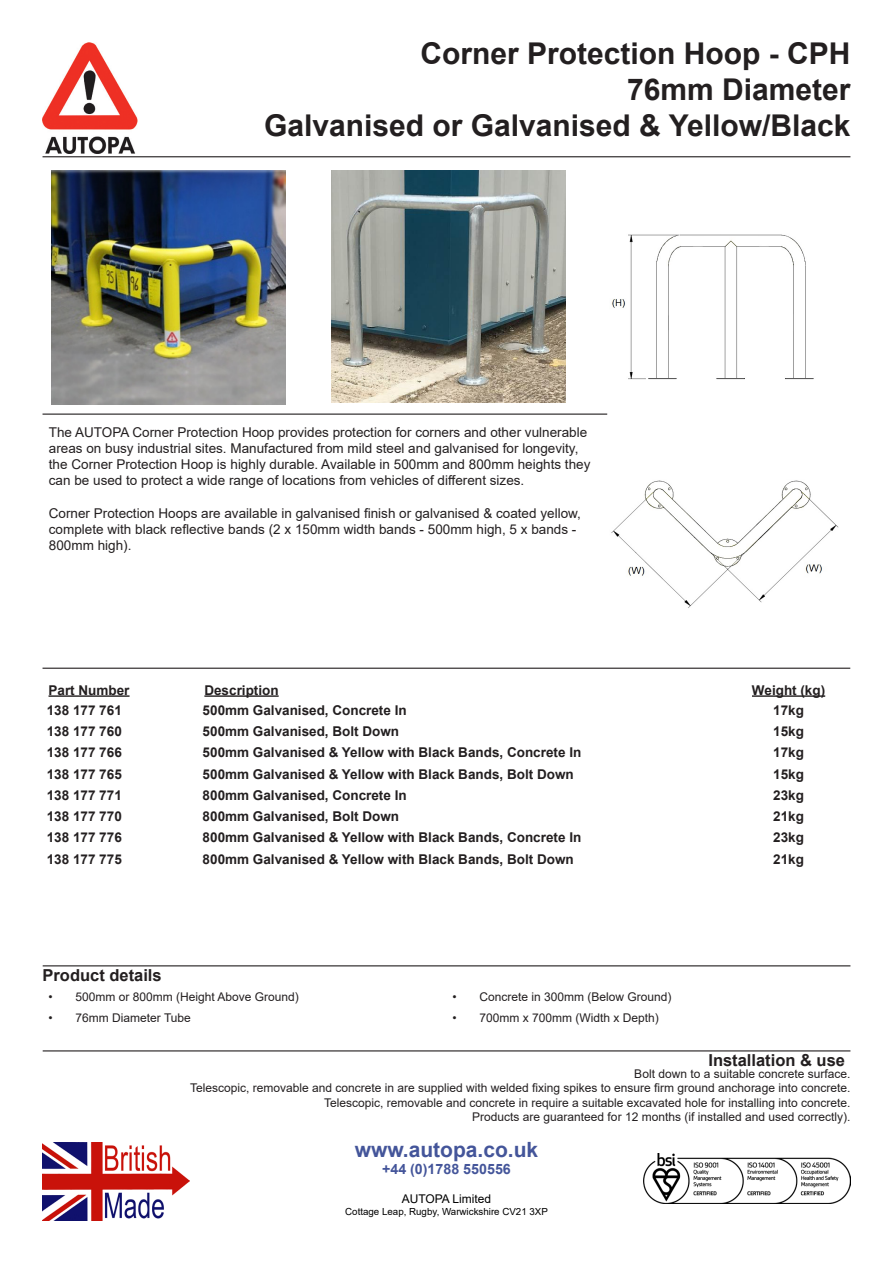
<style>
.page{position:relative;width:893px;height:1263px;background:#fff}
.page>*{position:absolute;margin:0;border:0;box-sizing:border-box;transform-origin:0 0}
.t1{font:700 30px "Arial";color:#231f20}
.t2{font:700 21px "Arial";color:#44559a}
.t3{font:700 16.5px "Arial";color:#231f20}
.t4{font:700 14.25px "Arial";color:#44559a}
.t5{font:13.5px/16.2px "Arial";color:#231f20}
.t6{font:700 13.5px "Arial";color:#231f20}
.t7{font:12px "Arial";color:#231f20}
.t8{font:12px "Arial";color:#000}
.t9{font:9.75px "Arial";color:#000}
</style>
<div class="page">
<img style="left:644px;top:1154px;width:206px;height:49px">
<img style="left:43px;top:1143px;width:147px;height:77px">
<img style="left:611px;top:234px;width:228px;height:374px">
<img style="left:42px;top:43px;width:95px;height:110px">
<hr style="left:43px;top:156px;width:807px;height:1px;background:#231f20">
<hr style="left:43px;top:414px;width:564px;height:1px;background:#231f20">
<img style="left:52px;top:170px;width:234px;height:234px">
<img style="left:332px;top:170px;width:234px;height:233px">
<hr style="left:49px;top:695px;width:81px;height:2px;background:#231f20">
<hr style="left:204px;top:695px;width:75px;height:2px;background:#231f20">
<hr style="left:752px;top:695px;width:73px;height:2px;background:#231f20">
<hr style="left:43px;top:668px;width:807px;height:1px;background:#231f20">
<hr style="left:43px;top:965px;width:807px;height:1px;background:#231f20">
<hr style="left:43px;top:1050px;width:807px;height:1px;background:#231f20">
<p class="t1" style="left:420px;top:33px;width:432px">Corner Protection Hoop - CPH</p>
<p class="t1" style="left:627px;top:69px;width:225px">76mm Diameter</p>
<p class="t1" style="left:264px;top:105px;width:588px">Galvanised or Galvanised &amp; Yellow/Black</p>
<p class="t5" style="left:49px;top:424px;width:543px">The AUTOPA Corner Protection Hoop provides protection for corners and other vulnerable areas on busy industrial sites. Manufactured from mild steel and galvanised for longevity, the Corner Protection Hoop is highly durable. Available in 500mm and 800mm heights they can be used to protect a wide range of locations from vehicles of different sizes.</p>
<p class="t5" style="left:49px;top:505px;width:534px">Corner Protection Hoops are available in galvanised finish or galvanised &amp; coated yellow, complete with black reflective bands (2 x 150mm width bands - 500mm high, 5 x bands -<br>800mm high).</p>
<p class="t6" style="left:49px;top:680px;width:83px">Part Number</p>
<p class="t6" style="left:204px;top:680px;width:76px">Description</p>
<p class="t6" style="left:752px;top:680px;width:75px">Weight (kg)</p>
<p class="t6" style="left:47px;top:700px;width:77px">138 177 761</p>
<p class="t6" style="left:203px;top:700px;width:206px">500mm Galvanised, Concrete In</p>
<p class="t6" style="left:773px;top:700px;width:32px">17kg</p>
<p class="t6" style="left:47px;top:722px;width:77px">138 177 760</p>
<p class="t6" style="left:203px;top:722px;width:198px">500mm Galvanised, Bolt Down</p>
<p class="t6" style="left:773px;top:722px;width:32px">15kg</p>
<p class="t6" style="left:47px;top:743px;width:77px">138 177 766</p>
<p class="t6" style="left:203px;top:743px;width:380px">500mm Galvanised &amp; Yellow with Black Bands, Concrete In</p>
<p class="t6" style="left:773px;top:743px;width:32px">17kg</p>
<p class="t6" style="left:47px;top:764px;width:77px">138 177 765</p>
<p class="t6" style="left:203px;top:764px;width:373px">500mm Galvanised &amp; Yellow with Black Bands, Bolt Down</p>
<p class="t6" style="left:773px;top:764px;width:32px">15kg</p>
<p class="t6" style="left:47px;top:785px;width:77px">138 177 771</p>
<p class="t6" style="left:203px;top:785px;width:206px">800mm Galvanised, Concrete In</p>
<p class="t6" style="left:773px;top:785px;width:32px">23kg</p>
<p class="t6" style="left:47px;top:807px;width:77px">138 177 770</p>
<p class="t6" style="left:203px;top:807px;width:198px">800mm Galvanised, Bolt Down</p>
<p class="t6" style="left:773px;top:807px;width:32px">21kg</p>
<p class="t6" style="left:47px;top:828px;width:77px">138 177 776</p>
<p class="t6" style="left:203px;top:828px;width:380px">800mm Galvanised &amp; Yellow with Black Bands, Concrete In</p>
<p class="t6" style="left:773px;top:828px;width:32px">23kg</p>
<p class="t6" style="left:47px;top:849px;width:77px">138 177 775</p>
<p class="t6" style="left:203px;top:849px;width:373px">800mm Galvanised &amp; Yellow with Black Bands, Bolt Down</p>
<p class="t6" style="left:773px;top:849px;width:32px">21kg</p>
<p class="t3" style="left:43px;top:963px;width:121px">Product details</p>
<p class="t7" style="left:49px;top:989px;width:252px">• 500mm or 800mm (Height Above Ground)</p>
<p class="t7" style="left:452px;top:989px;width:221px">• Concrete in 300mm (Below Ground)</p>
<p class="t7" style="left:49px;top:1009px;width:144px">• 76mm Diameter Tube</p>
<p class="t7" style="left:452px;top:1009px;width:208px">• 700mm x 700mm (Width x Depth)</p>
<p class="t3" style="left:708px;top:1048px;width:138px">Installation &amp; use</p>
<p class="t7" style="left:634px;top:1065px;width:218px">Bolt down to a suitable concrete surface.</p>
<p class="t7" style="left:190px;top:1080px;width:662px">Telescopic, removable and concrete in are supplied with welded fixing spikes to ensure firm ground anchorage into concrete.</p>
<p class="t7" style="left:324px;top:1094px;width:528px">Telescopic, removable and concrete in require a suitable excavated hole for installing into concrete.</p>
<p class="t7" style="left:472px;top:1108px;width:380px">Products are guaranteed for 12 months (if installed and used correctly).</p>
<p class="t2" style="left:355px;top:1135px;width:185px">www.autopa.co.uk</p>
<p class="t4" style="left:382px;top:1159px;width:130px">+44 (0)1788 550556</p>
<p class="t8" style="left:402px;top:1190px;width:91px">AUTOPA Limited</p>
<p class="t9" style="left:345px;top:1204px;width:204px">Cottage Leap, Rugby, Warwickshire CV21 3XP</p>
</div>
